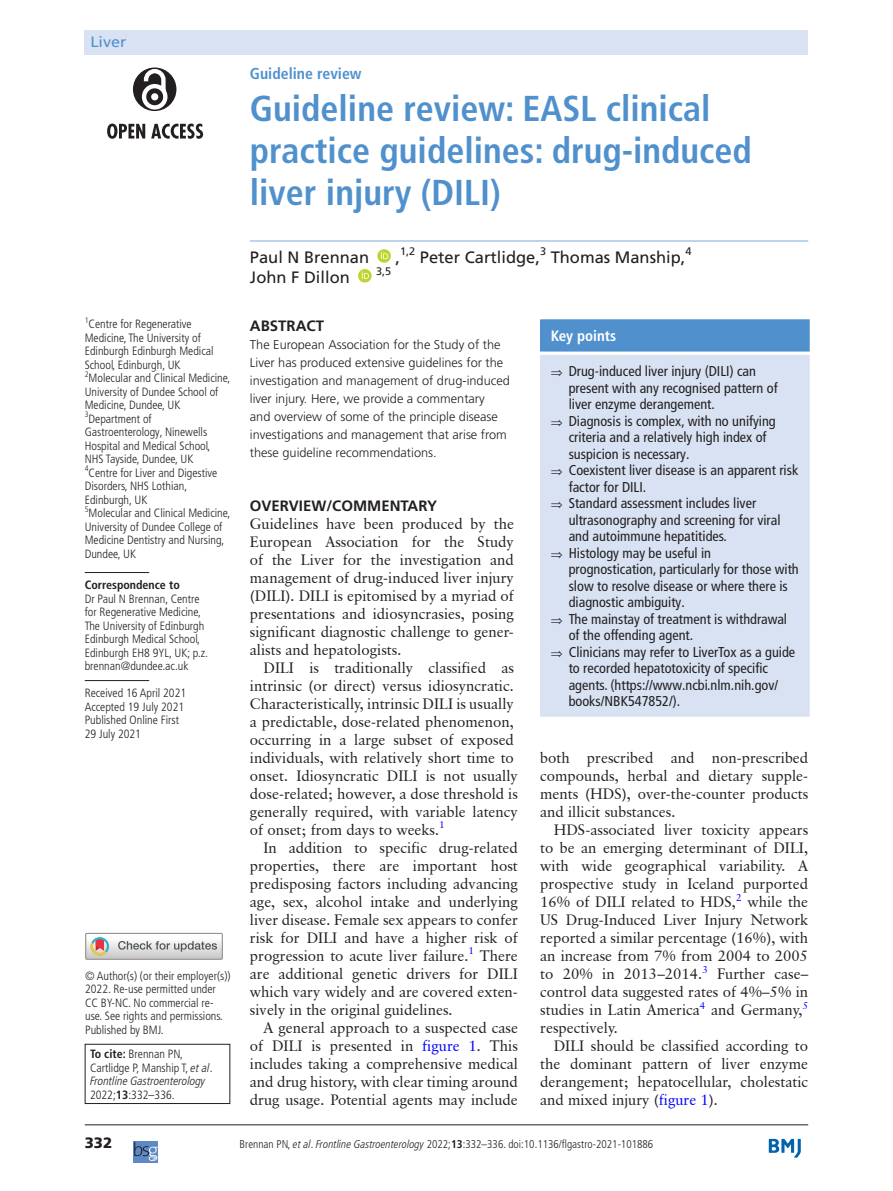
<style>
.page{position:relative;width:893px;height:1191px;background:#fff}
.page>*{position:absolute;margin:0;border:0;box-sizing:border-box;transform-origin:0 0}
.t1{font:700 condensed 36px/42px "Frutiger LT Pro";color:#5091cd}
.t2{font:16.5px "Frutiger LT Std";color:#231f20}
.t3{font:700 condensed 15.75px "Frutiger LT Pro";color:#5091cd}
.t4{font:15px/18px "Classical Garamond BT";color:#231f20;text-align:justify}
.t5{font:700 15px "Frutiger LT Std";color:#231f20}
.t6{font:700 condensed 15px "Frutiger LT Pro";color:#fff}
.t7{font:15px "Frutiger LT Std";color:#5091cd;scale:1.08 1}
.t8{font:900 15px "Frutiger LT Std";color:#231f20}
.t9{font:condensed 14.25px "Frutiger LT Pro";color:#231f20}
.t10{font:300 12.75px/18px "Frutiger LT Std";color:#231f20}
.t11{font:300 condensed 12px/13.5px "Frutiger LT Pro";color:#231f20}
.t12{font:700 condensed 12px "Frutiger LT Pro";color:#231f20}
.t13{font:300 condensed 11.25px "Frutiger LT Pro";color:#231f20}
.t14{font:10.95px "Frutiger LT Std";color:#231f20}
.t15{font:9.9px "Classical Garamond BT";color:#00f}
.t16{font:300 condensed 7.95px "Frutiger LT Pro";color:#231f20}
.s1{font-weight:700}
.s2{font-style:italic}
.s3{color:#00f}
</style>
<div class="page">
<hr style="left:85px;top:1124px;width:723px;height:1px;background:#231f20">
<svg style="left:133px;top:1141px;width:25px;height:21px"></svg>
<svg style="left:134px;top:1141px;width:24px;height:20px"></svg>
<svg style="left:769px;top:1138px;width:32px;height:19px"></svg>
<hr style="left:250px;top:240px;width:558px;height:2px;background:#a8c8e6">
<svg style="left:377px;top:249px;width:14px;height:14px"></svg>
<svg style="left:358px;top:269px;width:14px;height:13px"></svg>
<div style="left:85px;top:30px;width:723px;height:24px;background:#d8e2f3"></div>
<div style="left:85px;top:1044px;width:145px;height:60px;border:1px solid #231f20"></div>
<hr style="left:85px;top:572px;width:64px;height:1px;background:#231f20">
<hr style="left:85px;top:680px;width:64px;height:1px;background:#231f20">
<div style="left:85px;top:932px;width:138px;height:27px;border:1px solid #969090"></div>
<svg style="left:86px;top:933px;width:136px;height:26px"></svg>
<div style="left:541px;top:320px;width:268px;height:31px;background:#5091cd"></div>
<div style="left:540px;top:319px;width:270px;height:32px;border:2px solid #5091cd"></div>
<div style="left:541px;top:356px;width:268px;height:360px;background:#d8e2f3"></div>
<div style="left:540px;top:355px;width:270px;height:361px;border:2px solid #d8e2f3"></div>
<div style="left:133px;top:68px;width:43px;height:43px;background:#231f20;border-radius:50%"></div>
<svg style="left:107px;top:123px;width:38px;height:16px"></svg>
<svg style="left:151px;top:124px;width:52px;height:15px"></svg>
<svg style="left:140px;top:68px;width:30px;height:43px"></svg>
<div style="left:151px;top:93px;width:7px;height:7px;background:#fff;border-radius:50%"></div>
<p class="t7" style="left:90px;top:33px;width:35px">Liver</p>
<p class="t11" style="left:85px;top:317px;width:147px"><sup>1</sup>Centre for Regenerative<br>Medicine, The University of<br>Edinburgh Edinburgh Medical<br>School, Edinburgh, UK<br><sup>2</sup>Molecular and Clinical Medicine,<br>University of Dundee School of<br>Medicine, Dundee, UK<br><sup>3</sup>Department of<br>Gastroenterology, Ninewells<br>Hospital and Medical School,<br>NHS Tayside, Dundee, UK</p>
<p class="t16" style="left:85px;top:464px;width:5px">4</p>
<p class="t11" style="left:85px;top:466px;width:134px;text-indent:4px">Centre for Liver and Digestive<br>Disorders, NHS Lothian,<br>Edinburgh, UK</p>
<p class="t16" style="left:85px;top:504px;width:5px">5</p>
<p class="t11" style="left:85px;top:506px;width:147px;text-indent:4px">Molecular and Clinical Medicine,<br>University of Dundee College of<br>Medicine Dentistry and Nursing,<br>Dundee, UK</p>
<p class="t12" style="left:85px;top:578px;width:97px">Correspondence to</p>
<p class="t11" style="left:85px;top:592px;width:125px">Dr Paul N Brennan, Centre for Regenerative Medicine,<br>The University of Edinburgh<br>Edinburgh Medical School,<br>Edinburgh EH8 9YL, UK; p.z. brennan@dundee.ac.uk</p>
<p class="t11" style="left:85px;top:686px;width:103px">Received 16 April 2021<br>Accepted 19 July 2021<br>Published Online First<br>29 July 2021</p>
<p class="t11" style="left:85px;top:969px;width:147px">© Author(s) (or their employer(s))<br>2022. Re-use permitted under<br>CC BY-NC. No commercial re&shy;use. See rights and permissions.<br>Published by BMJ.</p>
<p class="t11" style="left:90px;top:1047px;width:124px"><span class="s1">To cite:</span> Brennan PN,<br>Cartlidge P, Manship T, <span class="s2">et al</span>.<br><span class="s2">Frontline Gastroenterology<br></span>2022;<span class="s1">13</span>:332–336.</p>
<p class="t3" style="left:250px;top:65px;width:113px">Guideline review</p>
<h1 class="t1" style="left:250px;top:88px;width:503px">Guideline review: EASL clinical practice guidelines: drug-induced liver injury (DILI)</h1>
<p class="t2" style="left:250px;top:247px;width:121px">Paul N Brennan</p>
<p class="t2" style="left:395px;top:247px;width:6px">,</p>
<p class="t14" style="left:400px;top:245px;width:17px">1,2</p>
<p class="t2" style="left:420px;top:247px;width:122px">Peter Cartlidge,</p>
<p class="t14" style="left:540px;top:245px;width:8px">3</p>
<p class="t2" style="left:551px;top:247px;width:136px">Thomas Manship,</p>
<p class="t14" style="left:685px;top:245px;width:8px">4</p>
<p class="t2" style="left:250px;top:267px;width:101px">John F Dillon</p>
<p class="t14" style="left:376px;top:265px;width:17px">3,5</p>
<p class="t5" style="left:250px;top:316px;width:76px">ABSTRACT</p>
<p class="t10" style="left:250px;top:335px;width:262px">The European Association for the Study of the Liver has produced extensive guidelines for the investigation and management of drug-induced liver injury. Here, we provide a commentary<br>and overview of some of the principle disease investigations and management that arise from these guideline recommendations.</p>
<p class="t5" style="left:250px;top:496px;width:189px">OVERVIEW/COMMENTARY</p>
<p class="t4" style="left:250px;top:514px;width:266px">Guidelines have been produced by the European Association for the Study of the Liver for the investigation and management of drug-induced liver injury (DILI). DILI is epitomised by a myriad of presentations and idiosyncrasies, posing significant diagnostic challenge to gener&shy;alists and hepatologists.</p>
<p class="t4" style="left:250px;top:658px;width:270px;text-align:left;text-indent:14px">DILI is traditionally classified as intrinsic (or direct) versus idiosyncratic.<br>Characteristically, intrinsic DILI is usually a predictable, dose-related phenomenon, occurring in a large subset of exposed individuals, with relatively short time to onset. Idiosyncratic DILI is not usually dose-related; however, a dose threshold is generally required, with variable latency of onset; from days to weeks.</p>
<p class="t15" style="left:439px;top:818px;width:7px">1</p>
<p class="t4" style="left:250px;top:838px;width:270px;text-indent:14px">In addition to specific drug-related properties, there are important host predisposing factors including advancing age, sex, alcohol intake and underlying liver disease. Female sex appears to confer risk for DILI and have a higher risk of progression to acute liver failure.</p>
<p class="t15" style="left:469px;top:944px;width:7px">1</p>
<p class="t4" style="left:250px;top:946px;width:269px;text-indent:230px">There are additional genetic drivers for DILI which vary widely and are covered exten&shy;sively in the original guidelines.</p>
<p class="t4" style="left:250px;top:1018px;width:270px;text-indent:14px">A general approach to a suspected case of DILI is presented in <span class="s3">figure 1</span>. This includes taking a comprehensive medical and drug history, with clear timing around drug usage. Potential agents may include</p>
<p class="t6" style="left:551px;top:327px;width:67px">Key points</p>
<p class="t9" style="left:551px;top:363px;width:207px">⇒ Drug-induced liver injury (DILI) can</p>
<p class="t9" style="left:569px;top:379px;width:210px">present with any recognised pattern of</p>
<p class="t9" style="left:569px;top:396px;width:148px">liver enzyme derangement.</p>
<p class="t9" style="left:551px;top:412px;width:227px">⇒ Diagnosis is complex, with no unifying</p>
<p class="t9" style="left:569px;top:429px;width:199px">criteria and a relatively high index of</p>
<p class="t9" style="left:569px;top:445px;width:122px">suspicion is necessary.</p>
<p class="t9" style="left:551px;top:462px;width:249px">⇒ Coexistent liver disease is an apparent risk</p>
<p class="t9" style="left:569px;top:478px;width:79px">factor for DILI.</p>
<p class="t9" style="left:551px;top:495px;width:207px">⇒ Standard assessment includes liver</p>
<p class="t9" style="left:569px;top:511px;width:213px">ultrasonography and screening for viral</p>
<p class="t9" style="left:569px;top:528px;width:160px">and autoimmune hepatitides.</p>
<p class="t9" style="left:551px;top:544px;width:162px">⇒ Histology may be useful in</p>
<p class="t9" style="left:569px;top:561px;width:232px">prognostication, particularly for those with</p>
<p class="t9" style="left:569px;top:577px;width:221px">slow to resolve disease or where there is</p>
<p class="t9" style="left:569px;top:594px;width:118px">diagnostic ambiguity.</p>
<p class="t9" style="left:551px;top:610px;width:238px">⇒ The mainstay of treatment is withdrawal</p>
<p class="t9" style="left:569px;top:627px;width:126px">of the offending agent.</p>
<p class="t9" style="left:551px;top:643px;width:246px">⇒ Clinicians may refer to LiverTox as a guide</p>
<p class="t9" style="left:569px;top:660px;width:201px">to recorded hepatotoxicity of specific</p>
<p class="t9" style="left:569px;top:676px;width:211px">agents. (https://www.ncbi.nlm.nih.gov/</p>
<p class="t9" style="left:569px;top:693px;width:113px">books/NBK547852/).</p>
<p class="t4" style="left:540px;top:749px;width:269px">both prescribed and non-prescribed compounds, herbal and dietary supple&shy;ments (HDS), over-the-counter products and illicit substances.</p>
<p class="t4" style="left:540px;top:821px;width:270px;text-indent:14px">HDS-associated liver toxicity appears to be an emerging determinant of DILI, with wide geographical variability. A prospective study in Iceland purported 16% of DILI related to HDS,<sup>2</sup> while the US Drug-Induced Liver Injury Network reported a similar percentage (16%), with an increase from 7% from 2004 to 2005 to 20% in 2013–2014.</p>
<p class="t15" style="left:702px;top:963px;width:7px">3</p>
<p class="t4" style="left:540px;top:965px;width:270px;text-indent:177px">Further case– control data suggested rates of 4%–5% in studies in Latin America<sup>4</sup> and Germany,</p>
<p class="t15" style="left:803px;top:999px;width:7px">5</p>
<p class="t4" style="left:540px;top:1019px;width:79px">respectively.</p>
<p class="t4" style="left:554px;top:1037px;width:256px">DILI should be classified according to</p>
<p class="t4" style="left:540px;top:1055px;width:269px">the dominant pattern of liver enzyme</p>
<p class="t4" style="left:540px;top:1073px;width:270px">derangement; hepatocellular, cholestatic</p>
<p class="t4" style="left:540px;top:1091px;width:179px">and mixed injury (<span class="s3">figure 1</span>).</p>
<p class="t8" style="left:85px;top:1133px;width:29px">332</p>
<p class="t13" style="left:240px;top:1137px;width:415px">Brennan PN, <span class="s2">et al</span>. <span class="s2">Frontline Gastroenterology</span> 2022;<span class="s1">13</span>:332–336. doi:10.1136/flgastro-2021-101886</p>
</div>
